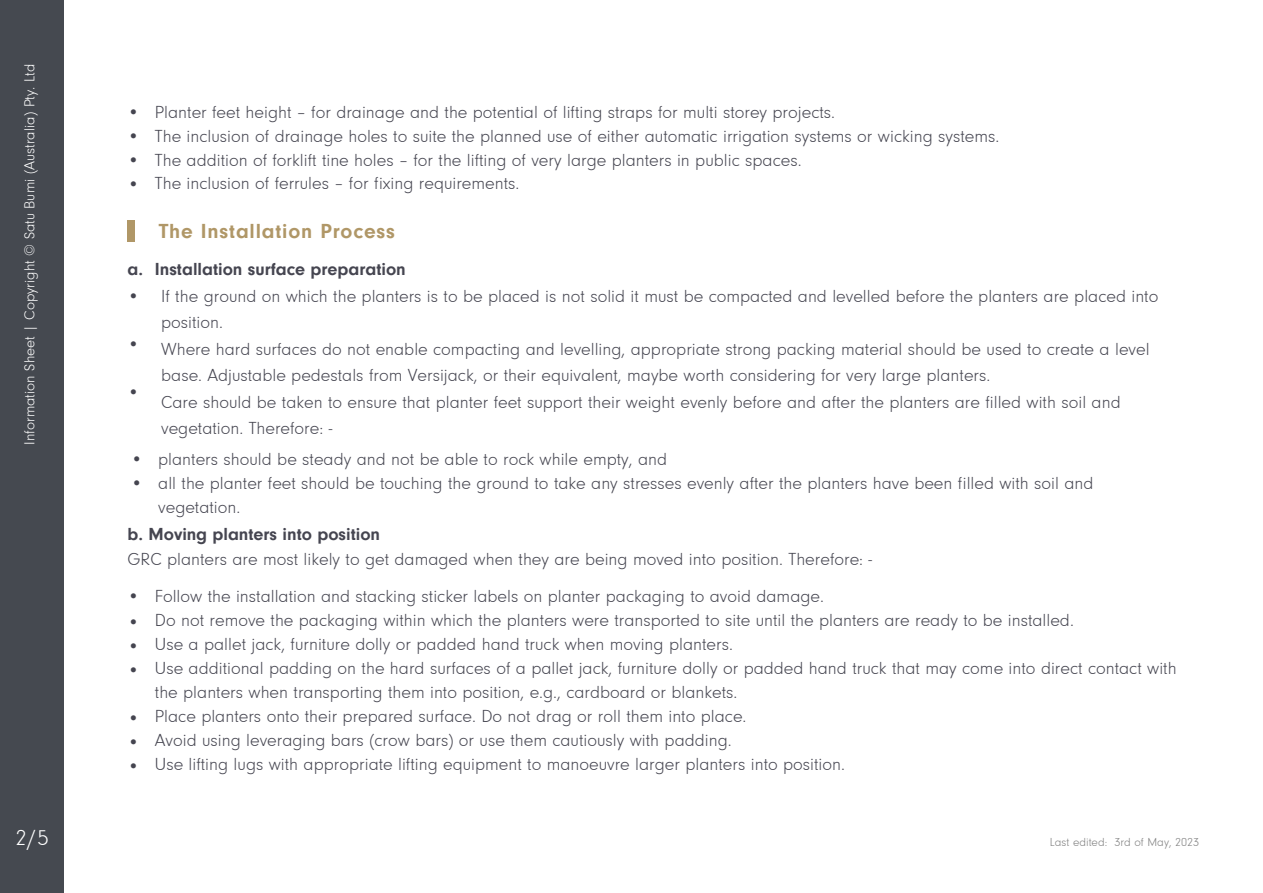
<style>
.page{position:relative;width:1263px;height:893px;background:#fff}
.page>*{position:absolute;margin:0;border:0;box-sizing:border-box;transform-origin:0 0}
.t1{font:300 22.5px "Neuzeit Gro";color:#fff}
.t2{font:700 21px "Neuzeit Gro";letter-spacing:.04em;color:#b09767}
.t3{font:300 18px/26.5px "Neuzeit Gro";color:#454550}
.t4{font:700 18px "Neuzeit Gro";color:#454550}
.t5{font:300 15px "Neuzeit Gro";color:#fff}
.t6{font:300 12px "Neuzeit Gro";color:#7f7f7f}
.s1{font-weight:700}
</style>
<div class="page">
<div style="left:0;top:0;width:64px;height:893px;background:#454950"></div>
<div style="left:128px;top:220px;width:7px;height:22px;background:#b09767"></div>
<p class="t5" style="left:22px;top:445px;width:383px;rotate:-90deg">Information Sheet | Copyright © Satu Bumi (Australia) Pty. Ltd</p>
<p class="t4" style="left:128px;top:102px;width:14px">•</p>
<p class="t4" style="left:128px;top:126px;width:14px">•</p>
<p class="t4" style="left:128px;top:150px;width:14px">•</p>
<p class="t4" style="left:128px;top:174px;width:14px">•</p>
<p class="t3" style="left:155px;top:99px;width:682px">Planter feet height – for drainage and the potential of lifting straps for multi storey projects.</p>
<p class="t3" style="left:155px;top:123px;width:846px">The inclusion of drainage holes to suite the planned use of either automatic irrigation systems or wicking systems.</p>
<p class="t3" style="left:155px;top:147px;width:648px">The addition of forklift tine holes – for the lifting of very large planters in public spaces.</p>
<p class="t3" style="left:155px;top:171px;width:366px">The inclusion of ferrules – for fixing requirements.</p>
<p class="t2" style="left:159px;top:219px;width:238px">The Installation Process</p>
<p class="t3" style="left:161px;top:257px;width:999px;text-indent:-34px"><span class="s1">a. Installation surface preparation<br></span>If the ground on which the planters is to be placed is not solid it must be compacted and levelled before the planters are placed into position.<br>Where hard surfaces do not enable compacting and levelling, appropriate strong packing material should be used to create a level base. Adjustable pedestals from Versijack, or their equivalent, maybe worth considering for very large planters.<br>Care should be taken to ensure that planter feet support their weight evenly before and after the planters are filled with soil and vegetation. Therefore: -</p>
<p class="t4" style="left:128px;top:286px;width:14px">•</p>
<p class="t4" style="left:128px;top:334px;width:14px">•</p>
<p class="t4" style="left:128px;top:382px;width:14px">•</p>
<p class="t4" style="left:131px;top:449px;width:14px">•</p>
<p class="t4" style="left:131px;top:473px;width:14px">•</p>
<p class="t3" style="left:158px;top:446px;width:510px">planters should be steady and not be able to rock while empty, and</p>
<p class="t3" style="left:158px;top:471px;width:937px;line-height:24px">all the planter feet should be touching the ground to take any stresses evenly after the planters have been filled with soil and vegetation.</p>
<p class="t3" style="left:128px;top:522px;width:746px;line-height:25px"><span class="s1">b. Moving planters into position<br></span>GRC planters are most likely to get damaged when they are being moved into position. Therefore: -</p>
<p class="t4" style="left:128px;top:586px;width:14px">•</p>
<p class="t4" style="left:128px;top:612px;width:14px">•</p>
<p class="t4" style="left:128px;top:636px;width:14px">•</p>
<p class="t4" style="left:128px;top:660px;width:14px">•</p>
<p class="t4" style="left:128px;top:708px;width:14px">•</p>
<p class="t4" style="left:128px;top:732px;width:14px">•</p>
<p class="t4" style="left:128px;top:756px;width:14px">•</p>
<p class="t3" style="left:155px;top:583px;width:670px">Follow the installation and stacking sticker labels on planter packaging to avoid damage.</p>
<p class="t3" style="left:155px;top:607px;width:920px">Do not remove the packaging within which the planters were transported to site until the planters are ready to be installed.</p>
<p class="t3" style="left:155px;top:631px;width:579px">Use a pallet jack, furniture dolly or padded hand truck when moving planters.</p>
<p class="t3" style="left:155px;top:657px;width:1023px;line-height:24px">Use additional padding on the hard surfaces of a pallet jack, furniture dolly or padded hand truck that may come into direct contact with the planters when transporting them into position, e.g., cardboard or blankets.</p>
<p class="t3" style="left:155px;top:703px;width:593px">Place planters onto their prepared surface. Do not drag or roll them into place.</p>
<p class="t3" style="left:155px;top:727px;width:578px">Avoid using leveraging bars (crow bars) or use them cautiously with padding.</p>
<p class="t3" style="left:155px;top:751px;width:691px">Use lifting lugs with appropriate lifting equipment to manoeuvre larger planters into position.</p>
<p class="t1" style="left:16px;top:826px;width:35px">2/5</p>
<p class="t6" style="left:1050px;top:835px;width:151px">Last edited: 3rd of May, 2023</p>
</div>
